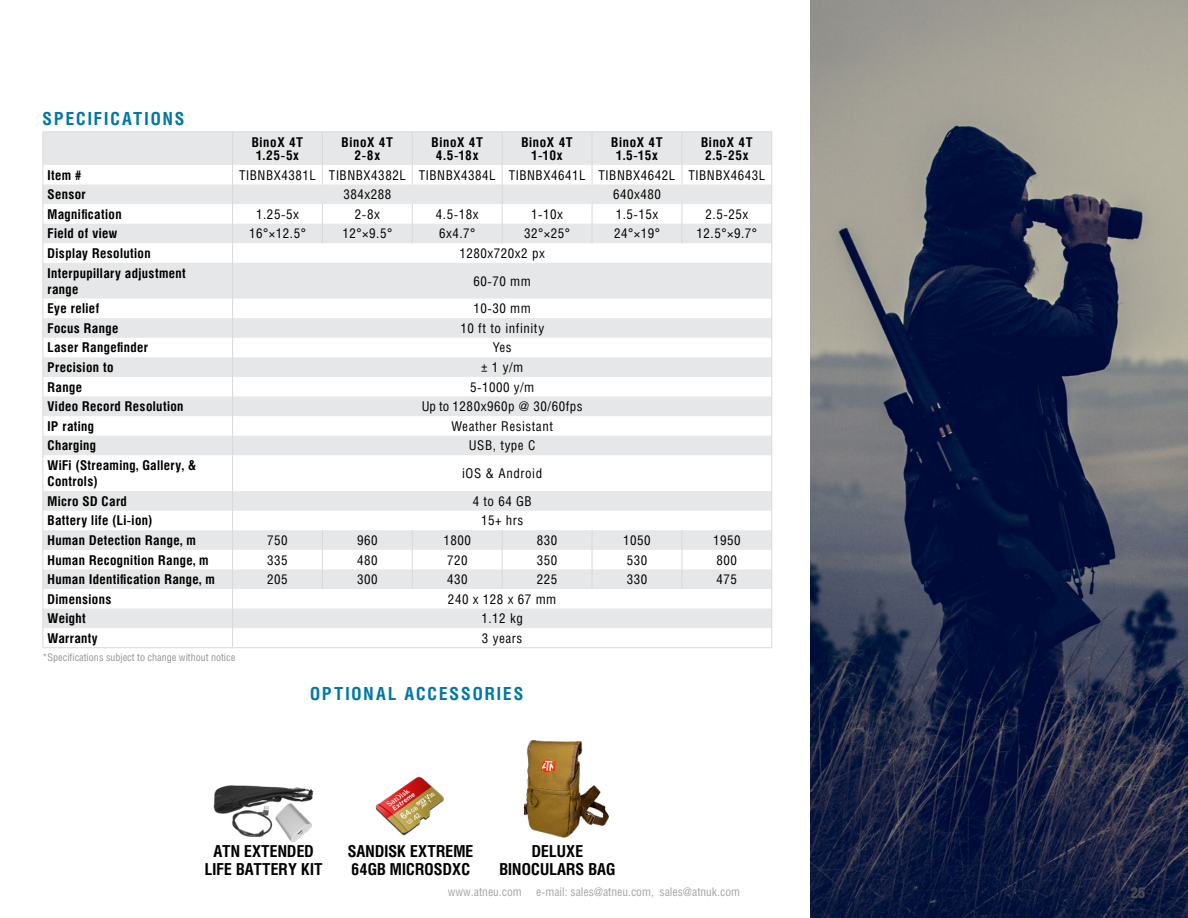
<style>
.page{position:relative;width:1188px;height:918px;background:#fff}
.page>*{position:absolute;margin:0;border:0;box-sizing:border-box;transform-origin:0 0}
.t1{font:700 18px "Helios Cond";letter-spacing:.11em;color:#0077a6}
.t2{font:700 16.5px/18px "Helios Cond";letter-spacing:.01em;color:#000;text-align:center}
.t3{font:900 15px "Helios Cond";color:#4d4d4f}
.t4{font:13.5px "Helios Cond";letter-spacing:.04em;color:#000}
.t5{font:700 13.5px/13.5px "Helios Cond";letter-spacing:.03em;color:#000}
.t6{font:700 13.5px/13.5px "Helios Cond";letter-spacing:.05em;color:#000;text-align:center}
.t7{font:12px "Helios Cond";color:#a2a4a7}
.t8{font:10.5px "Helios Cond";color:#919396}
</style>
<div class="page">
<img style="left:811px;top:0;width:377px;height:918px">
<svg style="left:44px;top:132px;width:727px;height:496px;fill:#e6e7e8"></svg>
<hr style="left:43px;top:131px;width:190px;height:1px;background:#d7d9da">
<hr style="left:43px;top:132px;width:1px;height:33px;background:#d7d9da">
<hr style="left:233px;top:131px;width:89px;height:1px;background:#d7d9da">
<hr style="left:232px;top:132px;width:1px;height:33px;background:#d7d9da">
<hr style="left:322px;top:131px;width:90px;height:1px;background:#d7d9da">
<hr style="left:322px;top:132px;width:1px;height:33px;background:#d7d9da">
<hr style="left:412px;top:131px;width:90px;height:1px;background:#d7d9da">
<hr style="left:412px;top:132px;width:1px;height:33px;background:#d7d9da">
<hr style="left:502px;top:131px;width:90px;height:1px;background:#d7d9da">
<hr style="left:502px;top:132px;width:1px;height:33px;background:#d7d9da">
<hr style="left:592px;top:131px;width:90px;height:1px;background:#d7d9da">
<hr style="left:592px;top:132px;width:1px;height:33px;background:#d7d9da">
<hr style="left:682px;top:131px;width:90px;height:1px;background:#d7d9da">
<hr style="left:682px;top:132px;width:1px;height:33px;background:#d7d9da">
<hr style="left:771px;top:132px;width:1px;height:33px;background:#d7d9da">
<svg style="left:322px;top:165px;width:1px;height:20px"></svg>
<svg style="left:412px;top:165px;width:1px;height:20px"></svg>
<svg style="left:592px;top:165px;width:1px;height:20px"></svg>
<svg style="left:682px;top:165px;width:1px;height:20px"></svg>
<svg style="left:322px;top:204px;width:1px;height:39px"></svg>
<svg style="left:412px;top:204px;width:1px;height:39px"></svg>
<svg style="left:502px;top:165px;width:1px;height:78px"></svg>
<svg style="left:592px;top:204px;width:1px;height:39px"></svg>
<svg style="left:682px;top:204px;width:1px;height:39px"></svg>
<svg style="left:43px;top:165px;width:1px;height:98px"></svg>
<svg style="left:232px;top:165px;width:1px;height:98px"></svg>
<svg style="left:771px;top:165px;width:1px;height:98px"></svg>
<hr style="left:43px;top:263px;width:1px;height:36px;background:#d7d9da">
<hr style="left:232px;top:263px;width:1px;height:36px;background:#d7d9da">
<hr style="left:771px;top:263px;width:1px;height:36px;background:#d7d9da">
<svg style="left:43px;top:299px;width:1px;height:156px"></svg>
<svg style="left:232px;top:299px;width:1px;height:156px"></svg>
<svg style="left:771px;top:299px;width:1px;height:156px"></svg>
<hr style="left:43px;top:455px;width:1px;height:36px;background:#d7d9da">
<hr style="left:232px;top:455px;width:1px;height:36px;background:#d7d9da">
<hr style="left:771px;top:455px;width:1px;height:36px;background:#d7d9da">
<svg style="left:322px;top:530px;width:1px;height:59px"></svg>
<svg style="left:412px;top:530px;width:1px;height:59px"></svg>
<svg style="left:502px;top:530px;width:1px;height:59px"></svg>
<svg style="left:592px;top:530px;width:1px;height:59px"></svg>
<svg style="left:682px;top:530px;width:1px;height:59px"></svg>
<svg style="left:43px;top:491px;width:1px;height:156px"></svg>
<svg style="left:232px;top:491px;width:1px;height:156px"></svg>
<svg style="left:771px;top:491px;width:1px;height:156px"></svg>
<hr style="left:43px;top:647px;width:190px;height:1px;background:#d7d9da">
<hr style="left:233px;top:647px;width:89px;height:1px;background:#d7d9da">
<hr style="left:322px;top:647px;width:90px;height:1px;background:#d7d9da">
<hr style="left:412px;top:647px;width:90px;height:1px;background:#d7d9da">
<hr style="left:502px;top:647px;width:90px;height:1px;background:#d7d9da">
<hr style="left:592px;top:647px;width:90px;height:1px;background:#d7d9da">
<hr style="left:682px;top:647px;width:90px;height:1px;background:#d7d9da">
<img style="left:213px;top:785px;width:101px;height:57px">
<img style="left:375px;top:776px;width:69px;height:60px">
<img style="left:524px;top:740px;width:85px;height:97px">
<h1 class="t1" style="left:43px;top:107px;width:143px">SPECIFICATIONS</h1>
<p class="t5" style="left:252px;top:135px;width:53px;text-align:center">BinoX 4T<br>1.25-5x</p>
<p class="t6" style="left:342px;top:135px;width:53px">BinoX 4T<br>2-8x</p>
<p class="t6" style="left:432px;top:135px;width:53px">BinoX 4T<br>4.5-18x</p>
<p class="t6" style="left:521px;top:135px;width:53px">BinoX 4T<br>1-10x</p>
<p class="t5" style="left:611px;top:135px;width:53px;text-align:center">BinoX 4T<br>1.5-15x</p>
<p class="t5" style="left:701px;top:135px;width:53px">BinoX 4T<br>2.5-25x</p>
<p class="t5" style="left:48px;top:168px;width:35px">Item #</p>
<p class="t4" style="left:239px;top:167px;width:528px">TIBNBX4381L TIBNBX4382L TIBNBX4384L TIBNBX4641L TIBNBX4642L TIBNBX4643L</p>
<p class="t5" style="left:48px;top:187px;width:40px">Sensor</p>
<p class="t4" style="left:343px;top:186px;width:49px">384x288</p>
<p class="t4" style="left:613px;top:186px;width:49px">640x480</p>
<p class="t5" style="left:48px;top:207px;width:76px">Magnification</p>
<p class="t4" style="left:256px;top:206px;width:44px">1.25-5x</p>
<p class="t4" style="left:355px;top:206px;width:26px">2-8x</p>
<p class="t4" style="left:436px;top:206px;width:44px">4.5-18x</p>
<p class="t4" style="left:531px;top:206px;width:33px">1-10x</p>
<p class="t4" style="left:616px;top:206px;width:44px">1.5-15x</p>
<p class="t4" style="left:706px;top:206px;width:44px">2.5-25x</p>
<p class="t5" style="left:48px;top:227px;width:71px">Field of view</p>
<p class="t4" style="left:249px;top:225px;width:58px">16°×12.5°</p>
<p class="t4" style="left:343px;top:225px;width:51px">12°×9.5°</p>
<p class="t4" style="left:439px;top:225px;width:38px">6x4.7°</p>
<p class="t4" style="left:524px;top:225px;width:48px">32°×25°</p>
<p class="t4" style="left:614px;top:225px;width:48px">24°×19°</p>
<p class="t4" style="left:697px;top:225px;width:62px">12.5°×9.7°</p>
<p class="t5" style="left:48px;top:246px;width:105px">Display Resolution</p>
<p class="t4" style="left:459px;top:245px;width:87px">1280x720x2 px</p>
<p class="t5" style="left:48px;top:264px;width:140px;line-height:16.2px">Interpupillary adjustment range</p>
<p class="t4" style="left:473px;top:273px;width:59px">60-70 mm</p>
<p class="t5" style="left:48px;top:302px;width:53px">Eye relief</p>
<p class="t4" style="left:473px;top:300px;width:59px">10-30 mm</p>
<p class="t5" style="left:48px;top:321px;width:72px">Focus Range</p>
<p class="t4" style="left:460px;top:320px;width:85px">10 ft to infinity</p>
<p class="t5" style="left:48px;top:341px;width:102px">Laser Rangefinder</p>
<p class="t4" style="left:493px;top:339px;width:21px">Yes</p>
<p class="t5" style="left:48px;top:360px;width:68px">Precision to</p>
<p class="t4" style="left:481px;top:359px;width:44px">± 1 y/m</p>
<p class="t5" style="left:48px;top:380px;width:36px">Range</p>
<p class="t4" style="left:470px;top:379px;width:66px">5-1000 y/m</p>
<p class="t5" style="left:48px;top:400px;width:137px">Video Record Resolution</p>
<p class="t4" style="left:422px;top:398px;width:163px">Up to 1280x960p @ 30/60fps</p>
<p class="t5" style="left:48px;top:419px;width:48px">IP rating</p>
<p class="t4" style="left:451px;top:418px;width:103px">Weather Resistant</p>
<p class="t5" style="left:48px;top:439px;width:50px">Charging</p>
<p class="t4" style="left:469px;top:437px;width:68px">USB, type C</p>
<p class="t5" style="left:48px;top:457px;width:151px;line-height:16.2px">WiFi (Streaming, Gallery, &amp;<br>Controls)</p>
<p class="t4" style="left:462px;top:465px;width:82px">iOS &amp; Android</p>
<p class="t5" style="left:48px;top:494px;width:81px">Micro SD Card</p>
<p class="t4" style="left:473px;top:493px;width:60px">4 to 64 GB</p>
<p class="t5" style="left:48px;top:514px;width:106px">Battery life (Li-ion)</p>
<p class="t4" style="left:481px;top:512px;width:44px">15+ hrs</p>
<p class="t5" style="left:48px;top:533px;width:150px">Human Detection Range, m</p>
<p class="t4" style="left:267px;top:532px;width:22px">750</p>
<p class="t4" style="left:357px;top:532px;width:22px">960</p>
<p class="t4" style="left:444px;top:532px;width:29px">1800</p>
<p class="t4" style="left:537px;top:532px;width:22px">830</p>
<p class="t4" style="left:623px;top:532px;width:29px">1050</p>
<p class="t4" style="left:713px;top:532px;width:29px">1950</p>
<p class="t5" style="left:48px;top:553px;width:163px">Human Recognition Range, m</p>
<p class="t4" style="left:267px;top:552px;width:22px">335</p>
<p class="t4" style="left:357px;top:552px;width:22px">480</p>
<p class="t4" style="left:447px;top:552px;width:22px">720</p>
<p class="t4" style="left:537px;top:552px;width:22px">350</p>
<p class="t4" style="left:627px;top:552px;width:22px">530</p>
<p class="t4" style="left:717px;top:552px;width:22px">800</p>
<p class="t5" style="left:48px;top:572px;width:169px">Human Identification Range, m</p>
<p class="t4" style="left:267px;top:571px;width:22px">205</p>
<p class="t4" style="left:357px;top:571px;width:22px">300</p>
<p class="t4" style="left:447px;top:571px;width:22px">430</p>
<p class="t4" style="left:537px;top:571px;width:22px">225</p>
<p class="t4" style="left:627px;top:571px;width:22px">330</p>
<p class="t4" style="left:717px;top:571px;width:22px">475</p>
<p class="t5" style="left:48px;top:592px;width:65px">Dimensions</p>
<p class="t4" style="left:448px;top:591px;width:110px">240 x 128 x 67 mm</p>
<p class="t5" style="left:48px;top:612px;width:40px">Weight</p>
<p class="t4" style="left:482px;top:610px;width:43px">1.12 kg</p>
<p class="t5" style="left:48px;top:631px;width:52px">Warranty</p>
<p class="t4" style="left:482px;top:630px;width:42px">3 years</p>
<p class="t8" style="left:43px;top:651px;width:194px">*Specifications subject to change without notice</p>
<h1 class="t1" style="left:310px;top:681px;width:215px">OPTIONAL ACCESSORIES</h1>
<p class="t2" style="left:205px;top:842px;width:119px">ATN EXTENDED<br>LIFE BATTERY KIT</p>
<p class="t2" style="left:348px;top:842px;width:127px;text-align:left">SANDISK EXTREME<br>64GB MICROSDXC</p>
<p class="t2" style="left:499px;top:842px;width:118px">DELUXE<br>BINOCULARS BAG</p>
<p class="t7" style="left:448px;top:884px;width:294px">www.atneu.com e-mail: sales@atneu.com, sales@atnuk.com</p>
<p class="t3" style="left:1130px;top:884px;width:17px">25</p>
</div>
